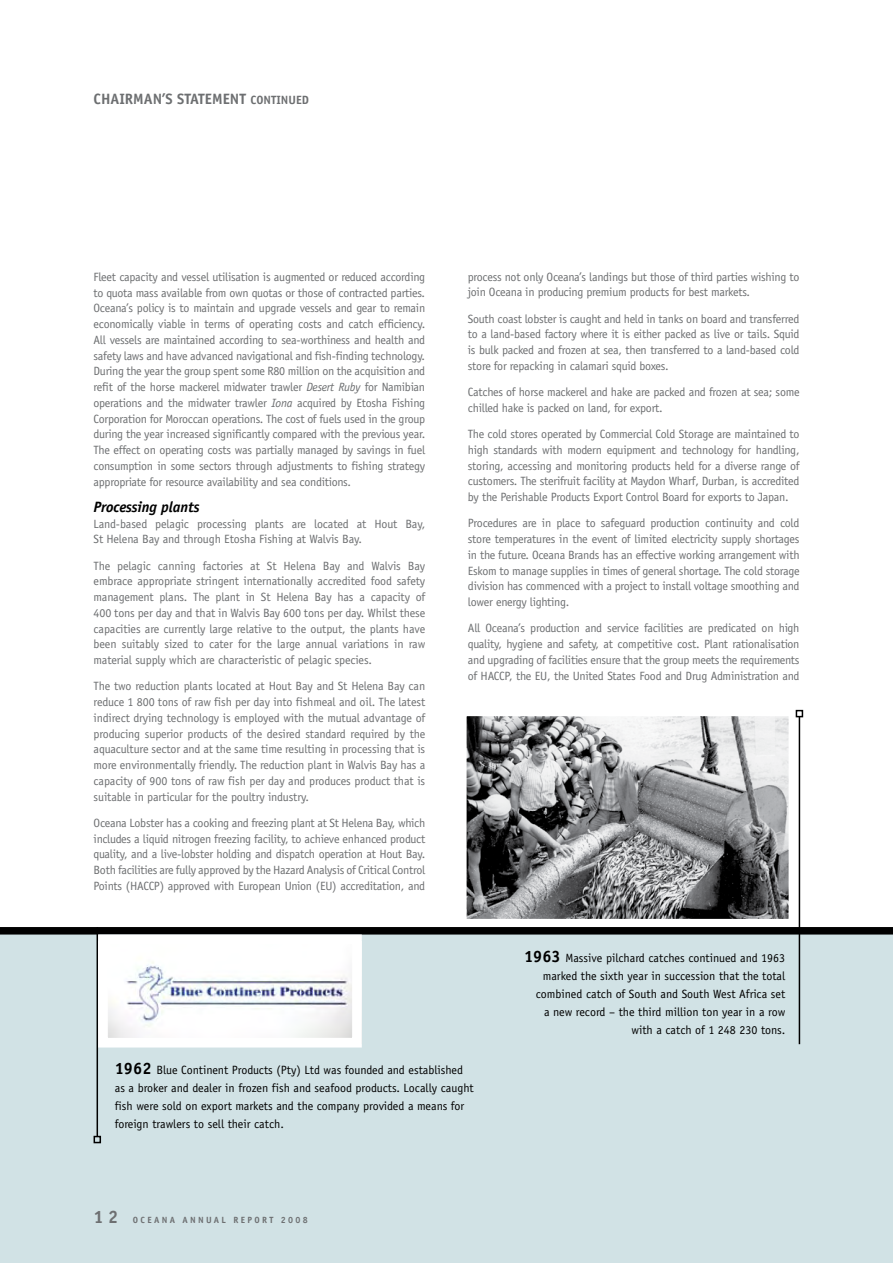
<style>
.page{position:relative;width:893px;height:1263px;background:#fff}
.page>*{position:absolute;margin:0;border:0;box-sizing:border-box;transform-origin:0 0}
.t1{font:700 15px "Officina Sans Std";color:#6d6f71}
.t2{font:italic 700 15px "Officina Sans Std";letter-spacing:-.01em;color:#000}
.t3{font:12px/15.8px "Officina Sans Std";letter-spacing:-.02em;color:#6d6f71;text-align:justify}
.t4{font:12px/18px "Officina Sans Std";color:#000}
.t5{font:700 12px "Officina Sans Std";color:#6d6f71}
.t6{font:700 9px "Officina Sans Std";letter-spacing:.26em;color:#6d6f71}
.s1{font-style:italic}
.s2{font-weight:700;font-size:16.5px}
.s3{font-size:18px}
</style>
<div class="page">
<img style="left:468px;top:717px;width:319px;height:200px">
<div style="left:457px;top:706px;width:341px;height:222px;border:10px solid #fff"></div>
<div style="left:0;top:927px;width:893px;height:336px;background:#d1e2e5"></div>
<div style="left:0;top:927px;width:893px;height:7px;background:#000"></div>
<hr style="left:97px;top:927px;width:1px;height:209px;background:#000">
<div style="left:94px;top:1136px;width:7px;height:7px;border:2px solid #000"></div>
<hr style="left:799px;top:717px;width:1px;height:327px;background:#000">
<div style="left:796px;top:710px;width:7px;height:7px;border:2px solid #000"></div>
<img style="left:109px;top:945px;width:242px;height:91px">
<div style="left:98px;top:934px;width:264px;height:113px;border:10px solid #fff"></div>
<p class="t1" style="left:94px;top:90px;width:99px">CHAIRMAN’S STATE</p>
<p class="t1" style="left:212px;top:90px;width:20px">MENT</p>
<p class="t5" style="left:250px;top:93px;width:8px">CONTINUE</p>
<p class="t5" style="left:302px;top:93px;width:9px">D</p>
<p class="t3" style="left:93px;top:269px;width:333px">Fleet capacity and vessel utilisation is augmented or reduced according to quota mass available from own quotas or those of contracted parties.<br>Oceana’s policy is to maintain and upgrade vessels and gear to remain economically viable in terms of operating costs and catch efficiency.<br>All vessels are maintained according to sea-worthiness and health and safety laws and have advanced navigational and fish-finding technology.<br>During the year the group spent some R80 million on the acquisition and refit of the horse mackerel midwater trawler <span class="s1">Desert Ruby</span> for Namibian operations and the midwater trawler <span class="s1">Iona</span> acquired by Etosha Fishing Corporation for Moroccan operations. The cost of fuels used in the group during the year increased significantly compared with the previous year.<br>The effect on operating costs was partially managed by savings in fuel consumption in some sectors through adjustments to fishing strategy appropriate for resource availability and sea conditions.</p>
<p class="t2" style="left:94px;top:498px;width:107px">Processing plants</p>
<p class="t3" style="left:94px;top:516px;width:333px">Land-based pelagic processing plants are located at Hout Bay,<br>St Helena Bay and through Etosha Fishing at Walvis Bay.</p>
<p class="t3" style="left:94px;top:558px;width:333px">The pelagic canning factories at St Helena Bay and Walvis Bay embrace appropriate stringent internationally accredited food safety management plans. The plant in St Helena Bay has a capacity of 400 tons per day and that in Walvis Bay 600 tons per day. Whilst these capacities are currently large relative to the output, the plants have been suitably sized to cater for the large annual variations in raw material supply which are characteristic of pelagic species.</p>
<p class="t3" style="left:94px;top:678px;width:333px">The two reduction plants located at Hout Bay and St Helena Bay can reduce 1 800 tons of raw fish per day into fishmeal and oil. The latest indirect drying technology is employed with the mutual advantage of producing superior products of the desired standard required by the aquaculture sector and at the same time resulting in processing that is more environmentally friendly. The reduction plant in Walvis Bay has a capacity of 900 tons of raw fish per day and produces product that is suitable in particular for the poultry industry.</p>
<p class="t3" style="left:94px;top:815px;width:333px">Oceana Lobster has a cooking and freezing plant at St Helena Bay, which includes a liquid nitrogen freezing facility, to achieve enhanced product quality, and a live-lobster holding and dispatch operation at Hout Bay.<br>Both facilities are fully approved by the Hazard Analysis of Critical Control Points (HACCP) approved with European Union (EU) accreditation, and</p>
<p class="t3" style="left:468px;top:269px;width:333px">process not only Oceana’s landings but those of third parties wishing to join Oceana in producing premium products for best markets.</p>
<p class="t3" style="left:468px;top:311px;width:333px">South coast lobster is caught and held in tanks on board and transferred to a land-based factory where it is either packed as live or tails. Squid is bulk packed and frozen at sea, then transferred to a land-based cold store for repacking in calamari squid boxes.</p>
<p class="t3" style="left:468px;top:384px;width:333px">Catches of horse mackerel and hake are packed and frozen at sea; some chilled hake is packed on land, for export.</p>
<p class="t3" style="left:468px;top:426px;width:333px">The cold stores operated by Commercial Cold Storage are maintained to high standards with modern equipment and technology for handling, storing, accessing and monitoring products held for a diverse range of customers. The sterifruit facility at Maydon Wharf, Durban, is accredited by the Perishable Products Export Control Board for exports to Japan.</p>
<p class="t3" style="left:468px;top:515px;width:333px">Procedures are in place to safeguard production continuity and cold store temperatures in the event of limited electricity supply shortages in the future. Oceana Brands has an effective working arrangement with Eskom to manage supplies in times of general shortage. The cold storage division has commenced with a project to install voltage smoothing and lower energy lighting.</p>
<p class="t3" style="left:468px;top:620px;width:333px">All Oceana’s production and service facilities are predicated on high quality, hygiene and safety, at competitive cost. Plant rationalisation and upgrading of facilities ensure that the group meets the requirements of HACCP, the EU, the United States Food and Drug Administration and</p>
<p class="t4" style="left:524px;top:949px;width:263px;text-align:right"><span class="s2">1963</span> Massive pilchard catches continued and 1963 marked the sixth year in succession that the total combined catch of South and South West Africa set<br>a new record – the third million ton year in a row with a catch of 1 248 230 tons.</p>
<p class="t4" style="left:115px;top:1060px;width:360px"><span class="s2">1962</span> Blue Continent Products (Pty) Ltd was founded and established as a broker and dealer in frozen fish and seafood products. Locally caught fish were sold on export markets and the company provided a means for foreign trawlers to sell their catch.</p>
<p class="t6" style="left:94px;top:1214px;width:216px"><span class="s3">12</span> OCEANA ANNUAL REPORT 2008</p>
</div>
